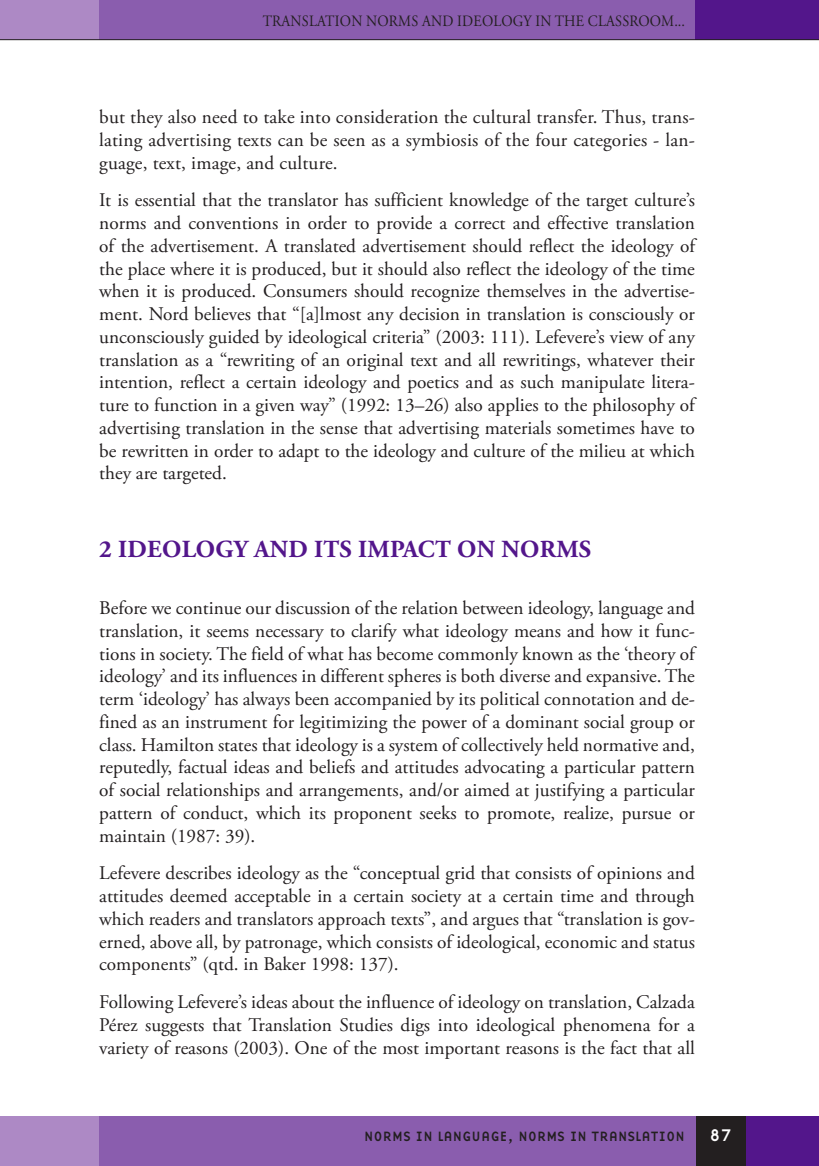
<style>
.page{position:relative;width:819px;height:1166px;background:#fff}
.page>*{position:absolute;margin:0;border:0;box-sizing:border-box;transform-origin:0 0}
.R_Naslov_-_Prva_rave{font:700 24.5px "Adobe Garamond Pro";letter-spacing:.015em;color:#53168b}
.t1{font:19.25px/22.8px "Adobe Garamond Pro";color:#231f20;text-align:justify}
.t2{font:17.5px "Base Nine";color:#fff}
.t3{font:15.75px "Adobe Garamond Pro";letter-spacing:.015em;color:#231f20;scale:.9 1}
.t4{font:14px "Base Nine";color:#231f20}
</style>
<div class="page">
<div style="left:99px;top:0;width:596px;height:40px;background:#8a5dae"></div>
<div style="left:0;top:0;width:99px;height:40px;background:#ad89c5"></div>
<div style="left:694px;top:0;width:124px;height:40px;background:#53168b"></div>
<hr style="left:0;top:39px;width:818px;height:1px;background:#231f20">
<div style="left:74px;top:1116px;width:622px;height:50px;background:#8a5dae"></div>
<div style="left:0;top:1116px;width:99px;height:50px;background:#ad89c5"></div>
<div style="left:745px;top:1116px;width:73px;height:50px;background:#53168b"></div>
<div style="left:695px;top:1116px;width:50px;height:50px;background:#231f20"></div>
<p class="t3" style="left:263px;top:11px;width:470px">TRANSLATION NORMS AND IDEOLOGY IN THE CLASSROOM...</p>
<p class="t1" style="left:99px;top:106px;width:597px">but they also need to take into consideration the cultural transfer. Thus, trans&shy;lating advertising texts can be seen as a symbiosis of the four categories - lan&shy;guage, text, image, and culture.</p>
<p class="t1" style="left:99px;top:189px;width:597px">It is essential that the translator has sufficient knowledge of the target culture’s norms and conventions in order to provide a correct and effective translation of the advertisement. A translated advertisement should reflect the ideology of the place where it is produced, but it should also reflect the ideology of the time when it is produced. Consumers should recognize themselves in the advertise&shy;ment. Nord believes that “[a]lmost any decision in translation is consciously or unconsciously guided by ideological criteria” (2003: 111). Lefevere’s view of any translation as a “rewriting of an original text and all rewritings, whatever their intention, reflect a certain ideology and poetics and as such manipulate litera&shy;ture to function in a given way” (1992: 13–26) also applies to the philosophy of advertising translation in the sense that advertising materials sometimes have to be rewritten in order to adapt to the ideology and culture of the milieu at which they are targeted.</p>
<p class="R_Naslov_-_Prva_rave" style="left:99px;top:535px;width:493px">2 IDEOLOGY AND ITS IMPACT ON NORMS</p>
<p class="t1" style="left:99px;top:597px;width:597px">Before we continue our discussion of the relation between ideology, language and translation, it seems necessary to clarify what ideology means and how it func&shy;tions in society. The field of what has become commonly known as the ‘theory of ideology’ and its influences in different spheres is both diverse and expansive. The term ‘ideology’ has always been accompanied by its political connotation and de&shy;fined as an instrument for legitimizing the power of a dominant social group or class. Hamilton states that ideology is a system of collectively held normative and, reputedly, factual ideas and beliefs and attitudes advocating a particular pattern of social relationships and arrangements, and/or aimed at justifying a particular pattern of conduct, which its proponent seeks to promote, realize, pursue or maintain (1987: 39).</p>
<p class="t1" style="left:99px;top:862px;width:597px">Lefevere describes ideology as the “conceptual grid that consists of opinions and attitudes deemed acceptable in a certain society at a certain time and through which readers and translators approach texts”, and argues that “translation is gov&shy;erned, above all, by patronage, which consists of ideological, economic and status components” (qtd. in Baker 1998: 137).</p>
<p class="t1" style="left:99px;top:991px;width:597px">Following Lefevere’s ideas about the influence of ideology on translation, Calzada Pérez suggests that Translation Studies digs into ideological phenomena for a variety of reasons (2003). One of the most important reasons is the fact that all</p>
<p class="t4" style="left:364px;top:1126px;width:322px">NORMS IN LANGUAGE, NORMS IN TRANSLATION</p>
<p class="t2" style="left:709px;top:1123px;width:25px">87</p>
</div>
